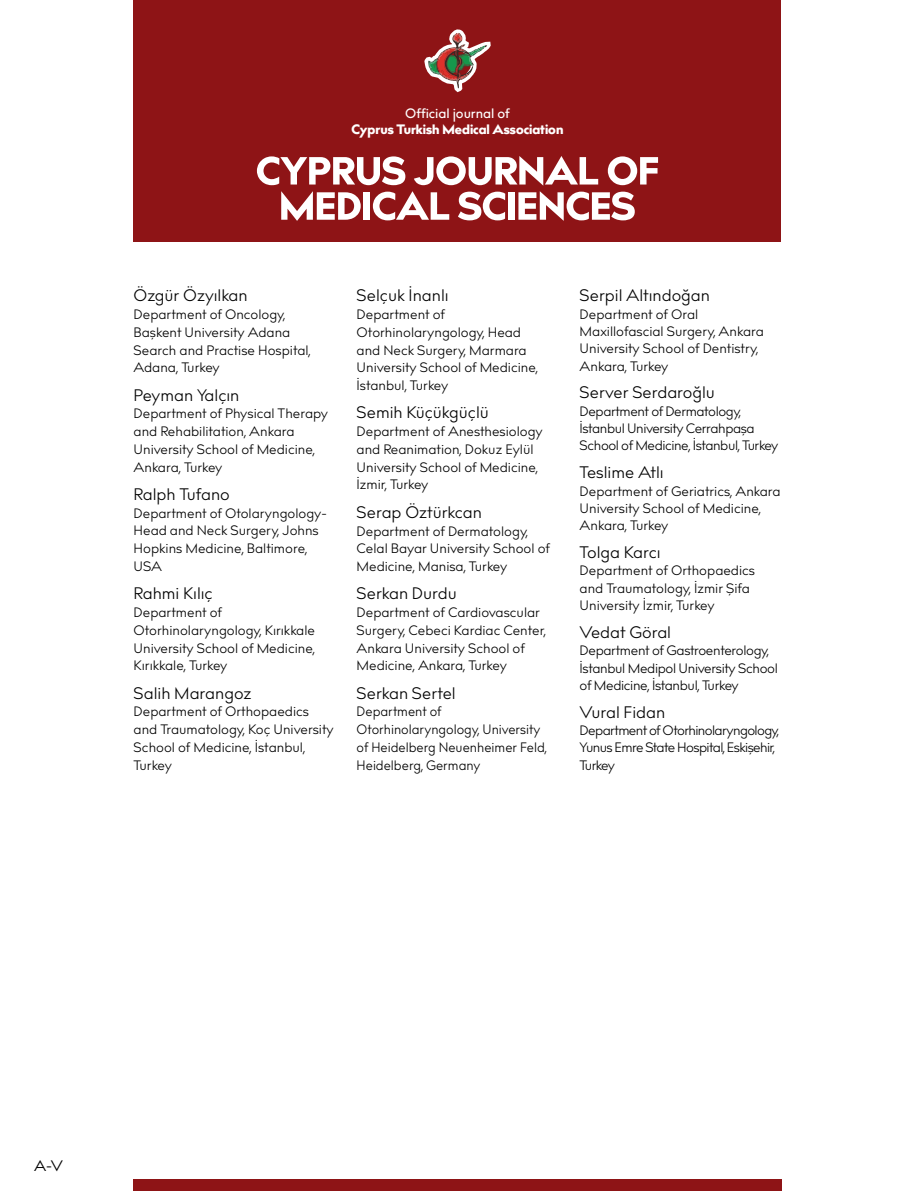
<style>
.page{position:relative;width:915px;height:1191px;background:#fff}
.page>*{position:absolute;margin:0;border:0;box-sizing:border-box;transform-origin:0 0}
.t1{font:16.5px "billcorporatenarrow";color:#000}
.t2{font:15px "billcorporatenarrow";color:#000}
.t3{font:13.5px/17.7px "billcorporatenarrow";color:#000}
.t4{font:13.5px/17.7px "billcorporatenarrow";color:#000;scale:.96 1}
.t5{font:13.5px/17.2px "billcorporatenarrow";letter-spacing:-.025em;color:#000}
.t6{font:13.5px/17.2px "billcorporatenarrow";letter-spacing:-.03em;color:#000}
.t7{font:13.5px/17.2px "billcorporatenarrow";letter-spacing:-.045em;color:#000}
.t8{font:13.5px "billcorporatenarrow super";color:#fff}
.t9{font:500 13.5px "billcorporatenarrow";color:#fff}
</style>
<div class="page">
<div style="left:133px;top:1179px;width:648px;height:12px;background:#8e1416"></div>
<div style="left:133px;top:0;width:648px;height:241px;background:#8e1416"></div>
<svg style="left:257px;top:30px;width:400px;height:212px"></svg>
<p class="t9" style="left:405px;top:103px;width:106px">Official journal of</p>
<p class="t8" style="left:351px;top:119px;width:213px">Cyprus Turkish Medical Association</p>
<p class="t1" style="left:133px;top:284px;width:116px">Özgür Özyılkan</p>
<p class="t3" style="left:133px;top:306px;width:179px">Department of Oncology,<br>Başkent University Adana<br>Search and Practise Hospital,<br>Adana, Turkey</p>
<p class="t1" style="left:133px;top:383px;width:107px">Peyman Yalçın</p>
<p class="t3" style="left:133px;top:405px;width:196px">Department of Physical Therapy and Rehabilitation, Ankara<br>University School of Medicine,<br>Ankara, Turkey</p>
<p class="t1" style="left:133px;top:482px;width:98px">Ralph Tufano</p>
<p class="t3" style="left:133px;top:504px;width:195px">Department of Otolaryngology-<br>Head and Neck Surgery, Johns<br>Hopkins Medicine, Baltimore,<br>USA</p>
<p class="t1" style="left:133px;top:582px;width:81px">Rahmi Kılıç</p>
<p class="t3" style="left:133px;top:604px;width:183px">Department of<br>Otorhinolaryngology, Kırıkkale<br>University School of Medicine,<br>Kırıkkale, Turkey</p>
<p class="t1" style="left:133px;top:681px;width:119px">Salih Marangoz</p>
<p class="t3" style="left:133px;top:703px;width:201px">Department of Orthopaedics and Traumatology, Koç University<br>School of Medicine, İstanbul,<br>Turkey</p>
<p class="t1" style="left:356px;top:284px;width:93px">Selçuk İnanlı</p>
<p class="t3" style="left:356px;top:306px;width:183px">Department of<br>Otorhinolaryngology, Head and Neck Surgery, Marmara<br>University School of Medicine,<br>İstanbul, Turkey</p>
<p class="t1" style="left:356px;top:401px;width:134px">Semih Küçükgüçlü</p>
<p class="t3" style="left:356px;top:423px;width:187px">Department of Anesthesiology and Reanimation, Dokuz Eylül<br>University School of Medicine,<br>İzmir, Turkey</p>
<p class="t1" style="left:356px;top:500px;width:127px">Serap Öztürkcan</p>
<p class="t3" style="left:356px;top:522px;width:195px">Department of Dermatology,<br>Celal Bayar University School of<br>Medicine, Manisa, Turkey</p>
<p class="t1" style="left:356px;top:582px;width:102px">Serkan Durdu</p>
<p class="t3" style="left:356px;top:604px;width:191px">Department of Cardiovascular<br>Surgery, Cebeci Kardiac Center,<br>Ankara University School of<br>Medicine, Ankara, Turkey</p>
<p class="t1" style="left:356px;top:681px;width:100px">Serkan Sertel</p>
<p class="t4" style="left:356px;top:703px;width:200px">Department of<br>Otorhinolaryngology, University of Heidelberg Neuenheimer Feld,<br>Heidelberg, Germany</p>
<p class="t1" style="left:579px;top:284px;width:132px">Serpil Altındoğan</p>
<p class="t3" style="left:579px;top:306px;width:186px;line-height:17.2px">Department of Oral<br>Maxillofascial Surgery, Ankara<br>University School of Dentistry,<br>Ankara, Turkey</p>
<p class="t1" style="left:579px;top:381px;width:137px">Server Serdaroğlu</p>
<p class="t6" style="left:579px;top:403px;width:200px">Department of Dermatology,<br>İstanbul University Cerrahpaşa<br>School of Medicine, İstanbul, Turkey</p>
<p class="t1" style="left:579px;top:461px;width:85px">Teslime Atlı</p>
<p class="t3" style="left:579px;top:483px;width:202px;line-height:17.2px">Department of Geriatrics, Ankara<br>University School of Medicine,<br>Ankara, Turkey</p>
<p class="t1" style="left:579px;top:540px;width:83px">Tolga Karcı</p>
<p class="t3" style="left:579px;top:562px;width:177px;line-height:17.2px">Department of Orthopaedics and Traumatology, İzmir Şifa<br>University İzmir, Turkey</p>
<p class="t1" style="left:579px;top:620px;width:93px">Vedat Göral</p>
<p class="t5" style="left:579px;top:642px;width:200px">Department of Gastroenterology,<br>İstanbul Medipol University School of Medicine, İstanbul, Turkey</p>
<p class="t1" style="left:579px;top:700px;width:87px">Vural Fidan</p>
<p class="t7" style="left:579px;top:722px;width:201px">Department of Otorhinolaryngology,<br>Yunus Emre State Hospital, Eskişehir,<br>Turkey</p>
<p class="t2" style="left:34px;top:1154px;width:30px">A-V</p>
</div>
